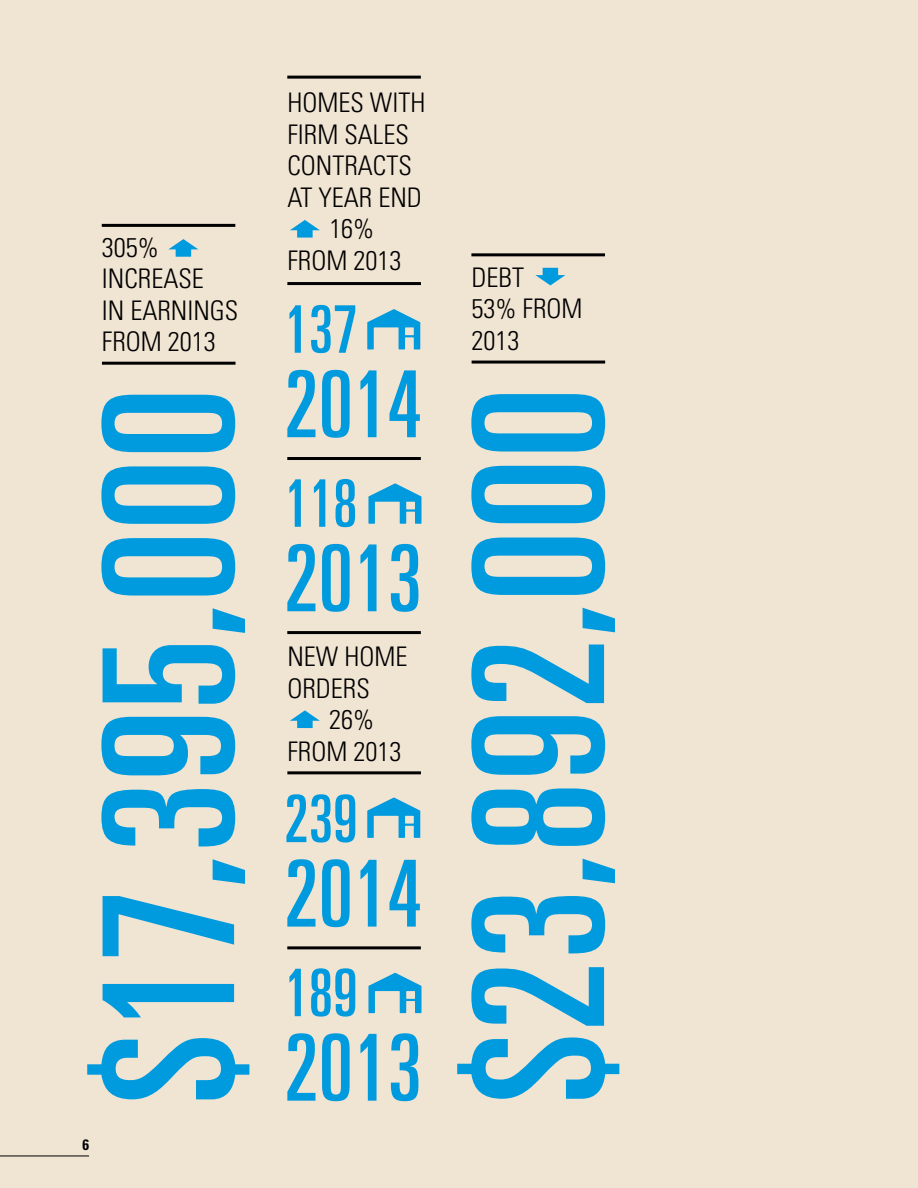
<style>
.page{position:relative;width:918px;height:1188px;background:#f0e4d3}
.page>*{position:absolute;margin:0;border:0;box-sizing:border-box;transform-origin:0 0}
.t1{font:ultra-condensed 182.25px "Univers";color:#009bde;scale:1.06 1}
.t2{font:ultra-condensed 92.55px "Univers";color:#009bde}
.t3{font:ultra-condensed 65.7px "Univers";color:#009bde}
.t4{font:300 condensed 27px/31.5px "Univers";color:#000}
.t5{font:700 condensed 15px "Univers";color:#000}
</style>
<div class="page">
<hr style="left:287px;top:631px;width:134px;height:3px;background:#000">
<hr style="left:472px;top:361px;width:133px;height:3px;background:#000">
<svg style="left:535px;top:268px;width:30px;height:17px"></svg>
<hr style="left:471px;top:253px;width:134px;height:3px;background:#000">
<hr style="left:102px;top:362px;width:134px;height:3px;background:#000">
<hr style="left:102px;top:224px;width:133px;height:3px;background:#000">
<svg style="left:367px;top:798px;width:53px;height:40px"></svg>
<svg style="left:368px;top:973px;width:53px;height:40px"></svg>
<hr style="left:287px;top:946px;width:134px;height:3px;background:#000">
<hr style="left:0;top:1156px;width:89px;height:1px;background:#000">
<hr style="left:287px;top:771px;width:134px;height:3px;background:#000">
<svg style="left:290px;top:710px;width:30px;height:18px"></svg>
<svg style="left:168px;top:239px;width:30px;height:18px"></svg>
<hr style="left:287px;top:76px;width:134px;height:3px;background:#000">
<svg style="left:367px;top:309px;width:53px;height:40px"></svg>
<svg style="left:368px;top:483px;width:53px;height:41px"></svg>
<hr style="left:287px;top:457px;width:134px;height:3px;background:#000">
<hr style="left:287px;top:282px;width:134px;height:3px;background:#000">
<svg style="left:290px;top:220px;width:30px;height:18px"></svg>
<p class="t4" style="left:102px;top:231px;width:138px">305%<br>INCREASE<br>IN EARNINGS<br>FROM 2013</p>
<h1 class="t1" style="left:66px;top:1105px;width:678px;rotate:-90deg">$17,395,000</h1>
<p class="t5" style="left:82px;top:1136px;width:8px">6</p>
<p class="t4" style="left:287px;top:86px;width:139px">HOMES WITH</p>
<p class="t4" style="left:287px;top:118px;width:123px">FIRM SALES</p>
<p class="t4" style="left:287px;top:149px;width:126px">CONTRACTS</p>
<p class="t4" style="left:287px;top:181px;width:136px">AT YEAR END</p>
<p class="t4" style="left:329px;top:212px;width:46px">16%</p>
<p class="t4" style="left:287px;top:244px;width:115px">FROM 2013</p>
<h3 class="t3" style="left:284px;top:292px;width:75px">137</h3>
<h2 class="t2" style="left:284px;top:352px;width:139px">2014</h2>
<h3 class="t3" style="left:284px;top:466px;width:75px">118</h3>
<h2 class="t2" style="left:284px;top:526px;width:139px">2013</h2>
<p class="t4" style="left:287px;top:640px;width:121px">NEW HOME<br>ORDERS</p>
<p class="t4" style="left:287px;top:703px;width:115px;text-align:center">26%<br>FROM 2013</p>
<h3 class="t3" style="left:284px;top:781px;width:75px">239</h3>
<h2 class="t2" style="left:284px;top:841px;width:139px">2014</h2>
<h3 class="t3" style="left:284px;top:955px;width:75px">189</h3>
<h2 class="t2" style="left:284px;top:1015px;width:139px">2013</h2>
<p class="t4" style="left:472px;top:261px;width:112px">DEBT<br>53% FROM<br>2013</p>
<h1 class="t1" style="left:436px;top:1104px;width:678px;rotate:-90deg">$23,892,000</h1>
</div>
